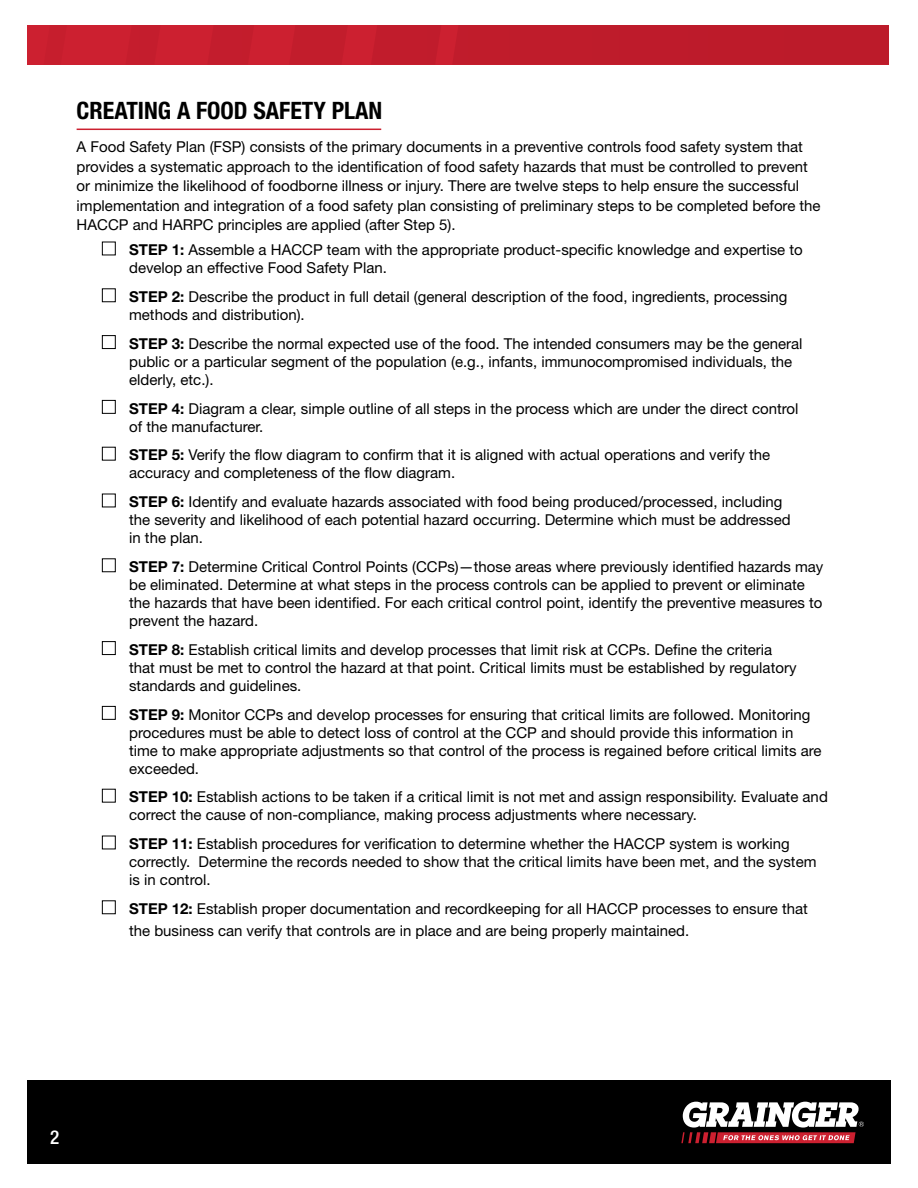
<style>
.page{position:relative;width:918px;height:1188px;background:#fff}
.page>*{position:absolute;margin:0;border:0;box-sizing:border-box;transform-origin:0 0}
.t1{font:700 condensed 24px "Helvetica Neue LT Std";color:#000}
.t2{font:500 condensed 19.2px "Helvetica Neue LT Std";color:#fff}
.t3{font:15px/18px "Helvetica Neue LT Std";color:#000}
.s1{font-weight:700}
</style>
<div class="page">
<div style="left:27px;top:1081px;width:864px;height:83px;background:#000"></div>
<svg style="left:681px;top:1102px;width:183px;height:41px"></svg>
<div style="left:0;top:7px;width:918px;height:58px;background:#cc2030"></div>
<div style="left:372px;top:25px;width:518px;height:40px;background:#be1b2b"></div>
<div style="left:0;top:0;width:26px;height:129px;background:#fff"></div>
<div style="left:890px;top:0;width:28px;height:129px;background:#fff"></div>
<div style="left:25px;top:0;width:884px;height:25px;background:#fff"></div>
<div style="left:102px;top:242px;width:14px;height:13px;border:1px solid #000"></div>
<div style="left:102px;top:289px;width:14px;height:13px;border:1px solid #000"></div>
<div style="left:102px;top:335px;width:14px;height:14px;border:1px solid #000"></div>
<div style="left:102px;top:400px;width:14px;height:14px;border:1px solid #000"></div>
<div style="left:102px;top:447px;width:14px;height:13px;border:1px solid #000"></div>
<div style="left:102px;top:494px;width:14px;height:13px;border:1px solid #000"></div>
<div style="left:102px;top:559px;width:14px;height:13px;border:1px solid #000"></div>
<div style="left:102px;top:641px;width:14px;height:14px;border:1px solid #000"></div>
<div style="left:102px;top:706px;width:14px;height:14px;border:1px solid #000"></div>
<div style="left:102px;top:789px;width:14px;height:13px;border:1px solid #000"></div>
<div style="left:102px;top:836px;width:14px;height:13px;border:1px solid #000"></div>
<div style="left:102px;top:901px;width:14px;height:13px;border:1px solid #000"></div>
<hr style="left:77px;top:129px;width:304px;height:1px;background:#cc2030">
<h1 class="t1" style="left:77px;top:96px;width:307px">CREATING A FOOD SAFETY PLAN</h1>
<p class="t3" style="left:77px;top:137px;width:746px;line-height:19.5px">A Food Safety Plan (FSP) consists of the primary documents in a preventive controls food safety system that provides a systematic approach to the identification of food safety hazards that must be controlled to prevent or minimize the likelihood of foodborne illness or injury. There are twelve steps to help ensure the successful implementation and integration of a food safety plan consisting of preliminary steps to be completed before the HACCP and HARPC principles are applied (after Step 5).</p>
<p class="t3" style="left:129px;top:241px;width:675px"><span class="s1">STEP 1:</span> Assemble a HACCP team with the appropriate product-specific knowledge and expertise to develop an effective Food Safety Plan.</p>
<p class="t3" style="left:129px;top:287px;width:660px"><span class="s1">STEP 2:</span> Describe the product in full detail (general description of the food, ingredients, processing methods and distribution).</p>
<p class="t3" style="left:129px;top:334px;width:675px"><span class="s1">STEP 3:</span> Describe the normal expected use of the food. The intended consumers may be the general public or a particular segment of the population (e.g., infants, immunocompromised individuals, the elderly, etc.).</p>
<p class="t3" style="left:129px;top:399px;width:671px"><span class="s1">STEP 4:</span> Diagram a clear, simple outline of all steps in the process which are under the direct control of the manufacturer.</p>
<p class="t3" style="left:129px;top:446px;width:643px"><span class="s1">STEP 5:</span> Verify the flow diagram to confirm that it is aligned with actual operations and verify the accuracy and completeness of the flow diagram.</p>
<p class="t3" style="left:129px;top:493px;width:663px"><span class="s1">STEP 6:</span> Identify and evaluate hazards associated with food being produced/processed, including the severity and likelihood of each potential hazard occurring. Determine which must be addressed in the plan.</p>
<p class="t3" style="left:129px;top:557px;width:696px"><span class="s1">STEP 7:</span> Determine Critical Control Points (CCPs)—those areas where previously identified hazards may be eliminated. Determine at what steps in the process controls can be applied to prevent or eliminate the hazards that have been identified. For each critical control point, identify the preventive measures to prevent the hazard.</p>
<p class="t3" style="left:129px;top:640px;width:669px"><span class="s1">STEP 8:</span> Establish critical limits and develop processes that limit risk at CCPs. Define the criteria that must be met to control the hazard at that point. Critical limits must be established by regulatory standards and guidelines.</p>
<p class="t3" style="left:129px;top:705px;width:694px"><span class="s1">STEP 9:</span> Monitor CCPs and develop processes for ensuring that critical limits are followed. Monitoring procedures must be able to detect loss of control at the CCP and should provide this information in time to make appropriate adjustments so that control of the process is regained before critical limits are exceeded.</p>
<p class="t3" style="left:129px;top:788px;width:700px"><span class="s1">STEP 10:</span> Establish actions to be taken if a critical limit is not met and assign responsibility. Evaluate and correct the cause of non-compliance, making process adjustments where necessary.</p>
<p class="t3" style="left:129px;top:835px;width:689px"><span class="s1">STEP 11:</span> Establish procedures for verification to determine whether the HACCP system is working correctly. Determine the records needed to show that the critical limits have been met, and the system is in control.</p>
<p class="t3" style="left:129px;top:897px;width:680px;line-height:22.5px"><span class="s1">STEP 12:</span> Establish proper documentation and recordkeeping for all HACCP processes to ensure that the business can verify that controls are in place and are being properly maintained.</p>
<p class="t2" style="left:50px;top:1126px;width:11px">2</p>
</div>
